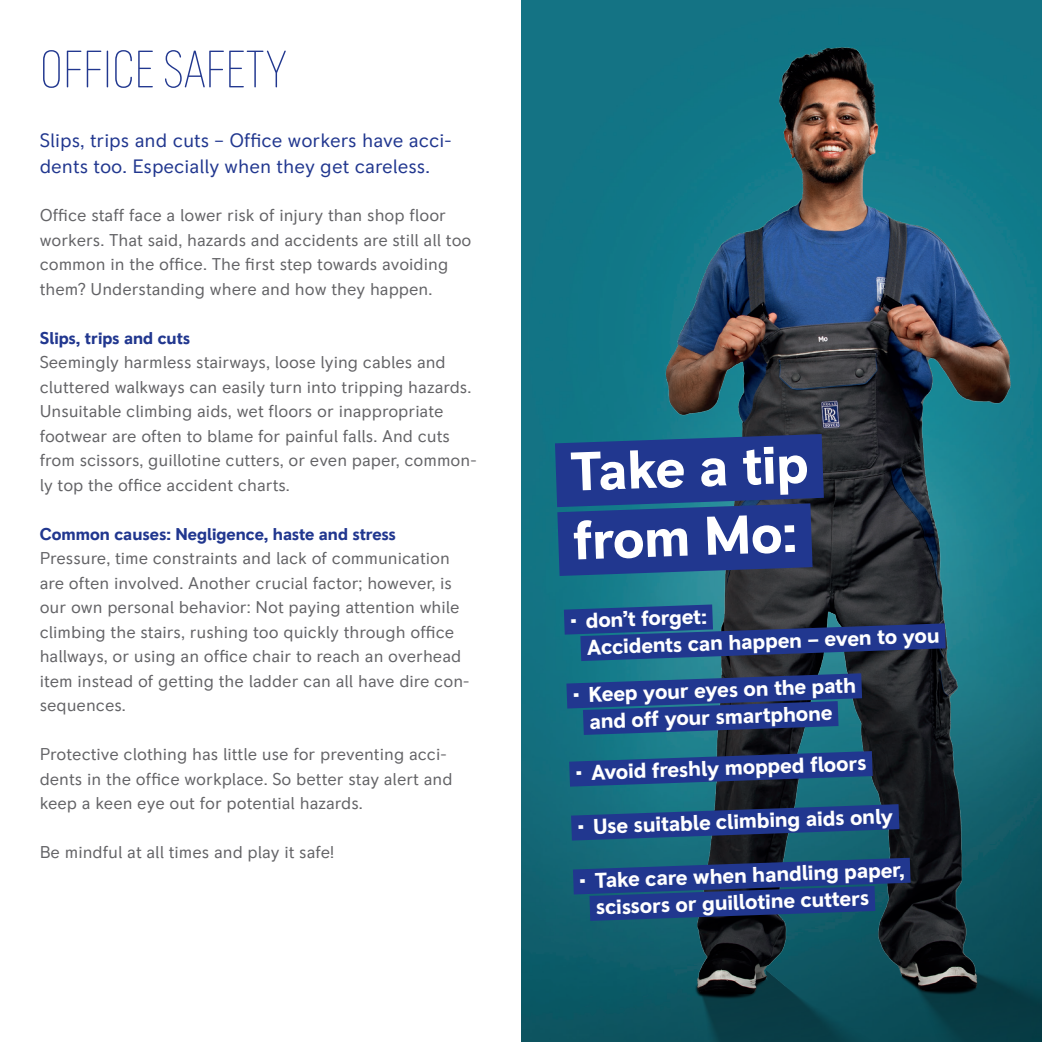
<style>
.page{position:relative;width:1042px;height:1042px;background:#fff}
.page>*{position:absolute;margin:0;border:0;box-sizing:border-box;transform-origin:0 0}
.t1{font:700 54.43px/69px "RR Pioneer";color:#fff}
.t2{font:200 condensed 52.5px "RR Pioneer";color:#21378f}
.t3{font:700 21.35px/26.9px "RR Pioneer";color:#fff}
.t4{font:19.25px/26.2px "RR Pioneer";color:#21378f}
.t5{font:16.97px/24.5px "RR Pioneer";color:#636366}
.t6{font:700 16.97px "RR Pioneer";color:#21378f}
</style>
<div class="page">
<img style="left:521px;top:0;width:521px;height:1042px">
<svg style="left:538px;top:591px;width:433px;height:343px;background:#1c426b"></svg>
<svg style="left:521px;top:400px;width:368px;height:141px;background:#224d6f"></svg>
<svg style="left:521px;top:469px;width:356px;height:141px;background:#224576"></svg>
<h2 class="t2" style="left:40px;top:40px;width:249px">OFFICE SAFETY</h2>
<p class="t4" style="left:40px;top:127px;width:413px">Slips, trips and cuts – Office workers have acci&shy;dents too. Especially when they get careless.</p>
<p class="t5" style="left:40px;top:203px;width:433px">Office staff face a lower risk of injury than shop floor workers. That said, hazards and accidents are still all too common in the office. The first step towards avoiding them? Understanding where and how they happen.</p>
<p class="t6" style="left:40px;top:328px;width:152px">Slips, trips and cuts</p>
<p class="t5" style="left:40px;top:350px;width:438px">Seemingly harmless stairways, loose lying cables and cluttered walkways can easily turn into tripping hazards.<br>Unsuitable climbing aids, wet floors or inappropriate footwear are often to blame for painful falls. And cuts from scissors, guillotine cutters, or even paper, common&shy;ly top the office accident charts.</p>
<p class="t6" style="left:40px;top:524px;width:358px">Common causes: Negligence, haste and stress</p>
<p class="t5" style="left:40px;top:546px;width:431px">Pressure, time constraints and lack of communication are often involved. Another crucial factor; however, is our own personal behavior: Not paying attention while climbing the stairs, rushing too quickly through office hallways, or using an office chair to reach an overhead item instead of getting the ladder can all have dire con&shy;sequences.</p>
<p class="t5" style="left:40px;top:742px;width:414px">Protective clothing has little use for preventing acci&shy;dents in the office workplace. So better stay alert and keep a keen eye out for potential hazards.</p>
<p class="t5" style="left:40px;top:840px;width:296px">Be mindful at all times and play it safe!</p>
<h1 class="t1" style="left:569px;top:439px;width:239px;rotate:-2deg">Take a tip from Mo:</h1>
<p class="t3" style="left:585px;top:607px;width:354px;text-indent:-16px;rotate:-2deg">• don’t forget:<br>Accidents can happen – even to you</p>
<p class="t3" style="left:572px;top:682px;width:285px;text-align:center;rotate:-2deg">• Keep your eyes on the path and off your smartphone</p>
<p class="t3" style="left:575px;top:760px;width:293px;rotate:-2deg">• Avoid freshly mopped fl oors</p>
<p class="t3" style="left:577px;top:814px;width:318px;rotate:-2deg">• Use suitable climbing aids only</p>
<p class="t3" style="left:594px;top:867px;width:311px;text-indent:-16px;rotate:-2deg">• Take care when handling paper, scissors or guillotine cutters</p>
</div>
